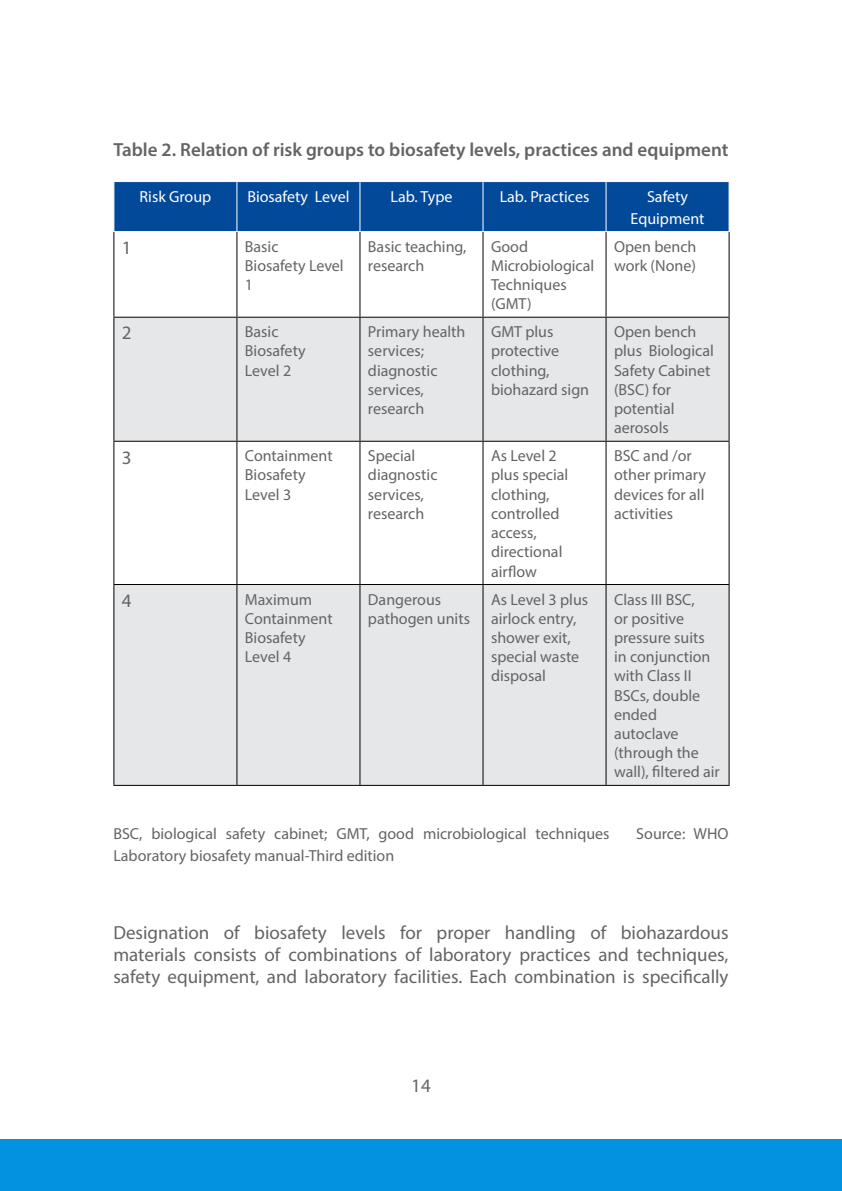
<style>
.page{position:relative;width:842px;height:1191px;background:#fff}
.page>*{position:absolute;margin:0;border:0;box-sizing:border-box;transform-origin:0 0}
.t1{font:19px/22px "Myriad Pro";color:#636466;text-align:justify}
.t2{font:600 19px "Myriad Pro";color:#636466}
.t3{font:16px/19.2px "Myriad Pro";color:#636466}
.t4{font:16px/22px "Myriad Pro";color:#fff;text-align:center}
</style>
<div class="page">
<div style="left:0;top:1139px;width:842px;height:52px;background:#0392df"></div>
<div style="left:114px;top:182px;width:615px;height:49px;background:#03499a"></div>
<svg style="left:114px;top:318px;width:615px;height:467px;fill:#e6e7e8"></svg>
<hr style="left:236px;top:182px;width:1px;height:49px;background:#fff">
<hr style="left:359px;top:182px;width:1px;height:49px;background:#fff">
<hr style="left:482px;top:182px;width:1px;height:49px;background:#fff">
<hr style="left:605px;top:182px;width:1px;height:49px;background:#fff">
<hr style="left:113px;top:232px;width:1px;height:85px;background:#000">
<hr style="left:236px;top:232px;width:1px;height:85px;background:#000">
<hr style="left:359px;top:232px;width:1px;height:85px;background:#000">
<hr style="left:482px;top:232px;width:1px;height:85px;background:#000">
<hr style="left:605px;top:232px;width:1px;height:85px;background:#000">
<hr style="left:729px;top:232px;width:1px;height:85px;background:#000">
<hr style="left:113px;top:442px;width:1px;height:142px;background:#000">
<hr style="left:236px;top:442px;width:1px;height:142px;background:#000">
<hr style="left:359px;top:442px;width:1px;height:142px;background:#000">
<hr style="left:482px;top:442px;width:1px;height:142px;background:#000">
<hr style="left:605px;top:442px;width:1px;height:142px;background:#000">
<hr style="left:729px;top:442px;width:1px;height:142px;background:#000">
<hr style="left:113px;top:317px;width:124px;height:1px;background:#000">
<hr style="left:113px;top:318px;width:1px;height:123px;background:#000">
<hr style="left:113px;top:441px;width:124px;height:1px;background:#000">
<hr style="left:237px;top:317px;width:123px;height:1px;background:#000">
<hr style="left:236px;top:318px;width:1px;height:123px;background:#000">
<hr style="left:237px;top:441px;width:123px;height:1px;background:#000">
<hr style="left:360px;top:317px;width:123px;height:1px;background:#000">
<hr style="left:359px;top:318px;width:1px;height:123px;background:#000">
<hr style="left:360px;top:441px;width:123px;height:1px;background:#000">
<hr style="left:483px;top:317px;width:123px;height:1px;background:#000">
<hr style="left:482px;top:318px;width:1px;height:123px;background:#000">
<hr style="left:483px;top:441px;width:123px;height:1px;background:#000">
<hr style="left:606px;top:317px;width:124px;height:1px;background:#000">
<hr style="left:605px;top:318px;width:1px;height:123px;background:#000">
<hr style="left:729px;top:318px;width:1px;height:123px;background:#000">
<hr style="left:606px;top:441px;width:124px;height:1px;background:#000">
<hr style="left:113px;top:584px;width:124px;height:1px;background:#000">
<hr style="left:113px;top:585px;width:1px;height:200px;background:#000">
<hr style="left:113px;top:785px;width:124px;height:1px;background:#000">
<hr style="left:237px;top:584px;width:123px;height:1px;background:#000">
<hr style="left:236px;top:585px;width:1px;height:200px;background:#000">
<hr style="left:237px;top:785px;width:123px;height:1px;background:#000">
<hr style="left:360px;top:584px;width:123px;height:1px;background:#000">
<hr style="left:359px;top:585px;width:1px;height:200px;background:#000">
<hr style="left:360px;top:785px;width:123px;height:1px;background:#000">
<hr style="left:483px;top:584px;width:123px;height:1px;background:#000">
<hr style="left:482px;top:585px;width:1px;height:200px;background:#000">
<hr style="left:483px;top:785px;width:123px;height:1px;background:#000">
<hr style="left:606px;top:584px;width:124px;height:1px;background:#000">
<hr style="left:605px;top:585px;width:1px;height:200px;background:#000">
<hr style="left:729px;top:585px;width:1px;height:200px;background:#000">
<hr style="left:606px;top:785px;width:124px;height:1px;background:#000">
<p class="t2" style="left:113px;top:138px;width:617px">Table 2. Relation of risk groups to biosafety levels, practices and equipment</p>
<p class="t4" style="left:139px;top:185px;width:73px">Risk Group</p>
<p class="t4" style="left:247px;top:185px;width:104px">Biosafety Level</p>
<p class="t4" style="left:390px;top:185px;width:63px">Lab. Type</p>
<p class="t4" style="left:500px;top:185px;width:91px">Lab. Practices</p>
<p class="t4" style="left:631px;top:185px;width:75px">Safety<br>Equipment</p>
<p class="t1" style="left:122px;top:236px;width:11px">1</p>
<p class="t3" style="left:245px;top:236px;width:100px">Basic<br>Biosafety Level<br>1</p>
<p class="t3" style="left:368px;top:236px;width:100px">Basic teaching, research</p>
<p class="t3" style="left:491px;top:236px;width:105px">Good<br>Microbiological<br>Techniques (GMT)</p>
<p class="t3" style="left:614px;top:236px;width:84px">Open bench work (None)</p>
<p class="t1" style="left:122px;top:322px;width:11px">2</p>
<p class="t3" style="left:245px;top:322px;width:62px">Basic<br>Biosafety<br>Level 2</p>
<p class="t3" style="left:368px;top:322px;width:99px">Primary health services; diagnostic services, research</p>
<p class="t3" style="left:491px;top:322px;width:100px">GMT plus protective clothing, biohazard sign</p>
<p class="t3" style="left:614px;top:322px;width:101px">Open bench plus Biological<br>Safety Cabinet (BSC) for potential aerosols</p>
<p class="t1" style="left:122px;top:446px;width:11px">3</p>
<p class="t3" style="left:245px;top:446px;width:89px">Containment<br>Biosafety<br>Level 3</p>
<p class="t3" style="left:368px;top:446px;width:71px">Special diagnostic services, research</p>
<p class="t3" style="left:491px;top:446px;width:79px">As Level 2 plus special clothing, controlled access, directional airflow</p>
<p class="t3" style="left:614px;top:446px;width:93px">BSC and /or other primary devices for all activities</p>
<p class="t1" style="left:122px;top:589px;width:11px">4</p>
<p class="t3" style="left:245px;top:589px;width:89px">Maximum<br>Containment<br>Biosafety<br>Level 4</p>
<p class="t3" style="left:368px;top:589px;width:104px">Dangerous pathogen units</p>
<p class="t3" style="left:491px;top:589px;width:99px">As Level 3 plus airlock entry, shower exit, special waste disposal</p>
<p class="t3" style="left:614px;top:589px;width:107px">Class III BSC,<br>or positive pressure suits in conjunction with Class II<br>BSCs, double ended autoclave (through the wall), filtered air</p>
<p class="t3" style="left:113px;top:823px;width:498px">BSC, biological safety cabinet; GMT, good microbiological techniques</p>
<p class="t3" style="left:636px;top:823px;width:94px">Source: WHO</p>
<p class="t3" style="left:113px;top:845px;width:282px">Laboratory biosafety manual-Third edition</p>
<p class="t1" style="left:113px;top:921px;width:617px">Designation of biosafety levels for proper handling of biohazardous materials consists of combinations of laboratory practices and techniques, safety equipment, and laboratory facilities. Each combination is specifically</p>
<p class="t1" style="left:411px;top:1074px;width:21px">14</p>
</div>
